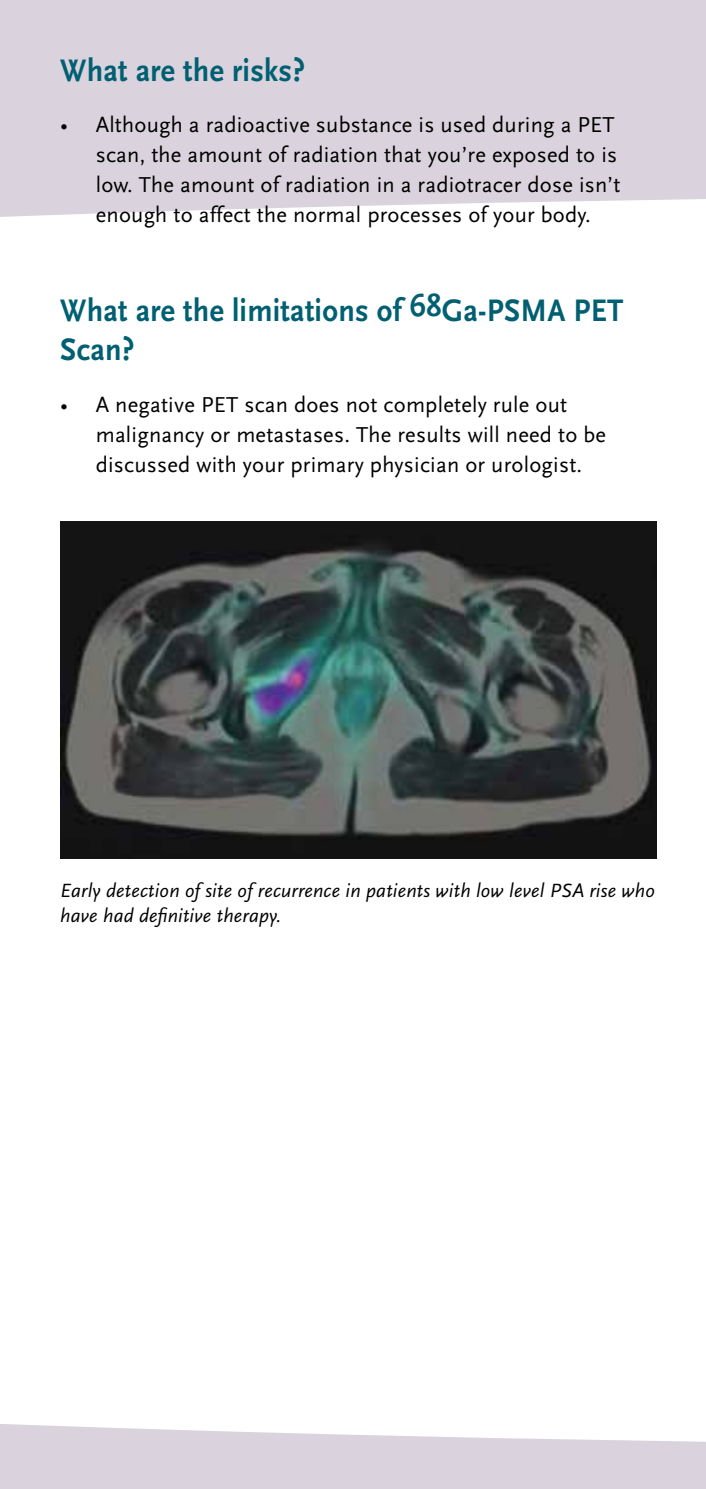
<style>
.page{position:relative;width:706px;height:1489px;background:#fff}
.page>*{position:absolute;margin:0;border:0;box-sizing:border-box;transform-origin:0 0}
.t1{font:700 32.5px/39px "Scala Sans";letter-spacing:.01em;color:#015f72;scale:.93 1}
.t2{font:22.5px/30px "Scala Sans";letter-spacing:.01em;color:#000}
.t3{font:italic 20px/25px "Scala Sans";letter-spacing:.01em;color:#000}
</style>
<div class="page">
<svg style="left:0;top:1424px;width:705px;height:64px;fill:#dad3dd"></svg>
<div style="left:0;top:0;width:705px;height:217px;background:#dad3dd"></div>
<img style="left:60px;top:522px;width:595px;height:336px">
<h1 class="t1" style="left:60px;top:51px;width:264px">What are the risks?</h1>
<p class="t2" style="left:96px;top:110px;width:526px;text-indent:-35px">• Although a radioactive substance is used during a PET scan, the amount of radiation that you’re exposed to is low. The amount of radiation in a radiotracer dose isn’t enough to affect the normal processes of your body.</p>
<h1 class="t1" style="left:60px;top:292px;width:606px">What are the limitations of 68Ga-PSMA PET<br>Scan?</h1>
<p class="t2" style="left:96px;top:389px;width:511px;text-indent:-35px">• A negative PET scan does not completely rule out malignancy or metastases. The results will need to be discussed with your primary physician or urologist.</p>
<p class="t3" style="left:60px;top:878px;width:595px">Early detection of site of recurrence in patients with low level PSA rise who have had definitive therapy.</p>
</div>
